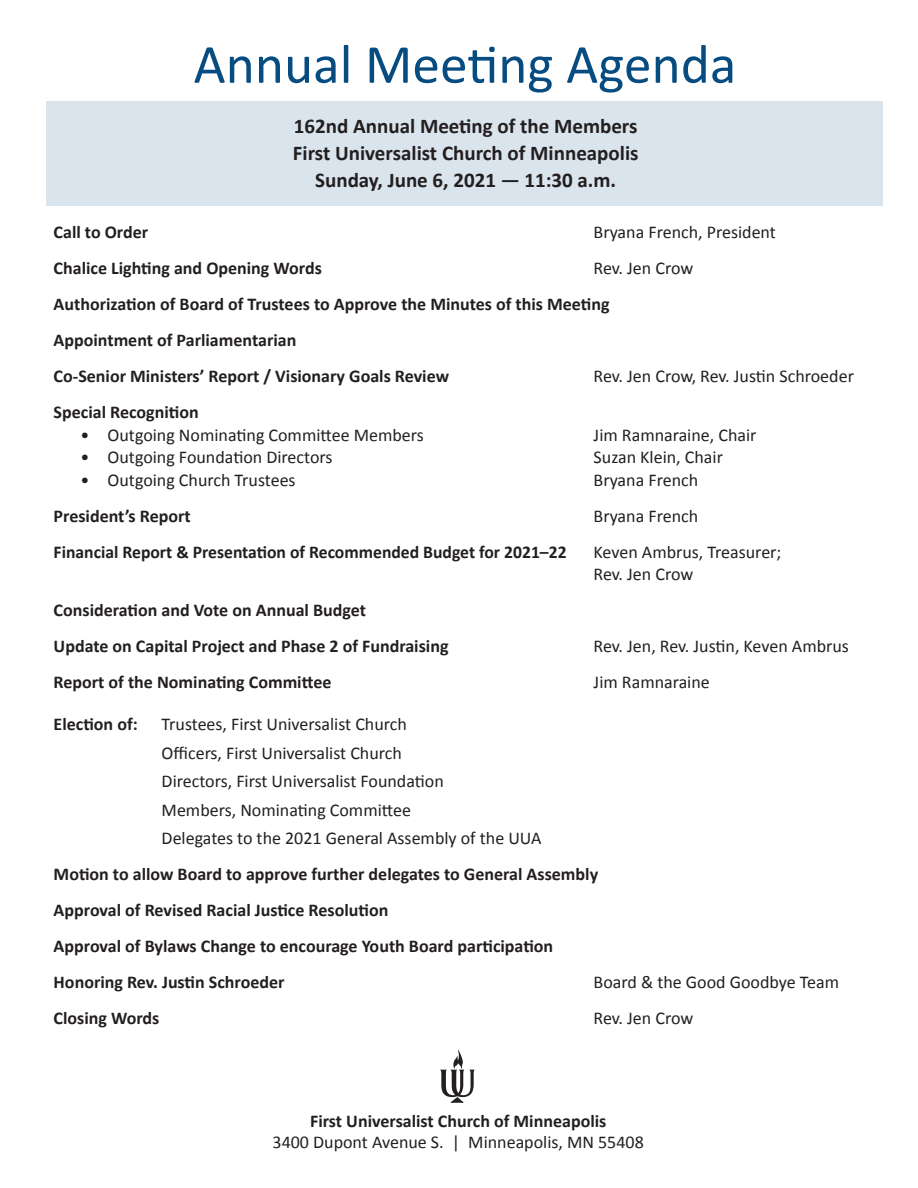
<style>
.page{position:relative;width:918px;height:1188px;background:#fff}
.page>*{position:absolute;margin:0;border:0;box-sizing:border-box;transform-origin:0 0}
.t1{font:55.5px "Calibri";color:#074c81}
.t2{font:700 21px/27px "Calibri";color:#231f20;text-align:center}
.t3{font:700 18px/36px "Calibri";color:#231f20}
.t4{font:18px/28.5px "Calibri";color:#231f20}
</style>
<div class="page">
<div style="left:46px;top:101px;width:837px;height:105px;background:#dae4ec"></div>
<svg style="left:440px;top:1050px;width:35px;height:52px"></svg>
<h1 class="t1" style="left:194px;top:29px;width:544px">Annual Meeting Agenda</h1>
<p class="t2" style="left:293px;top:112px;width:347px">162nd Annual Meeting of the Members<br>First Universalist Church of Minneapolis<br>Sunday, June 6, 2021 — 11:30 a.m.</p>
<p class="t3" style="left:54px;top:214px;width:96px">Call to Order</p>
<p class="t4" style="left:594px;top:218px;width:184px">Bryana French, President</p>
<p class="t3" style="left:54px;top:250px;width:270px">Chalice Lighting and Opening Words</p>
<p class="t4" style="left:594px;top:254px;width:101px">Rev. Jen Crow</p>
<p class="t3" style="left:54px;top:286px;width:558px">Authorization of Board of Trustees to Approve the Minutes of this Meeting<br>Appointment of Parliamentarian<br>Co-Senior Ministers’ Report / Visionary Goals Review</p>
<p class="t4" style="left:594px;top:362px;width:262px">Rev. Jen Crow, Rev. Justin Schroeder</p>
<p class="t3" style="left:54px;top:394px;width:147px">Special Recognition</p>
<p class="t4" style="left:81px;top:421px;width:345px">• Outgoing Nominating Committee Members</p>
<p class="t4" style="left:594px;top:421px;width:164px">Jim Ramnaraine, Chair</p>
<p class="t4" style="left:81px;top:443px;width:253px">• Outgoing Foundation Directors</p>
<p class="t4" style="left:594px;top:443px;width:131px">Suzan Klein, Chair</p>
<p class="t4" style="left:81px;top:466px;width:217px">• Outgoing Church Trustees</p>
<p class="t4" style="left:594px;top:466px;width:106px">Bryana French</p>
<p class="t3" style="left:54px;top:498px;width:139px">President’s Report</p>
<p class="t4" style="left:594px;top:502px;width:106px">Bryana French</p>
<p class="t3" style="left:54px;top:534px;width:515px">Financial Report &amp; Presentation of Recommended Budget for 2021–22</p>
<p class="t4" style="left:594px;top:541px;width:189px;line-height:22.5px">Keven Ambrus, Treasurer;<br>Rev. Jen Crow</p>
<p class="t3" style="left:54px;top:592px;width:396px">Consideration and Vote on Annual Budget<br>Update on Capital Project and Phase 2 of Fundraising</p>
<p class="t4" style="left:594px;top:632px;width:257px">Rev. Jen, Rev. Justin, Keven Ambrus</p>
<p class="t3" style="left:54px;top:664px;width:279px">Report of the Nominating Committee</p>
<p class="t4" style="left:594px;top:668px;width:118px">Jim Ramnaraine</p>
<p class="t3" style="left:54px;top:706px;width:86px">Election of:</p>
<p class="t4" style="left:162px;top:710px;width:381px">Trustees, First Universalist Church<br>Officers, First Universalist Church<br>Directors, First Universalist Foundation<br>Members, Nominating Committee<br>Delegates to the 2021 General Assembly of the UUA</p>
<p class="t3" style="left:54px;top:856px;width:546px">Motion to allow Board to approve further delegates to General Assembly Approval of Revised Racial Justice Resolution<br>Approval of Bylaws Change to encourage Youth Board participation Honoring Rev. Justin Schroeder</p>
<p class="t4" style="left:594px;top:968px;width:247px">Board &amp; the Good Goodbye Team</p>
<p class="t3" style="left:54px;top:1000px;width:107px">Closing Words</p>
<p class="t4" style="left:594px;top:1004px;width:101px">Rev. Jen Crow</p>
<p class="t3" style="left:310px;top:1103px;width:298px">First Universalist Church of Minneapolis</p>
<p class="t4" style="left:273px;top:1128px;width:373px">3400 Dupont Avenue S. | Minneapolis, MN 55408</p>
</div>
